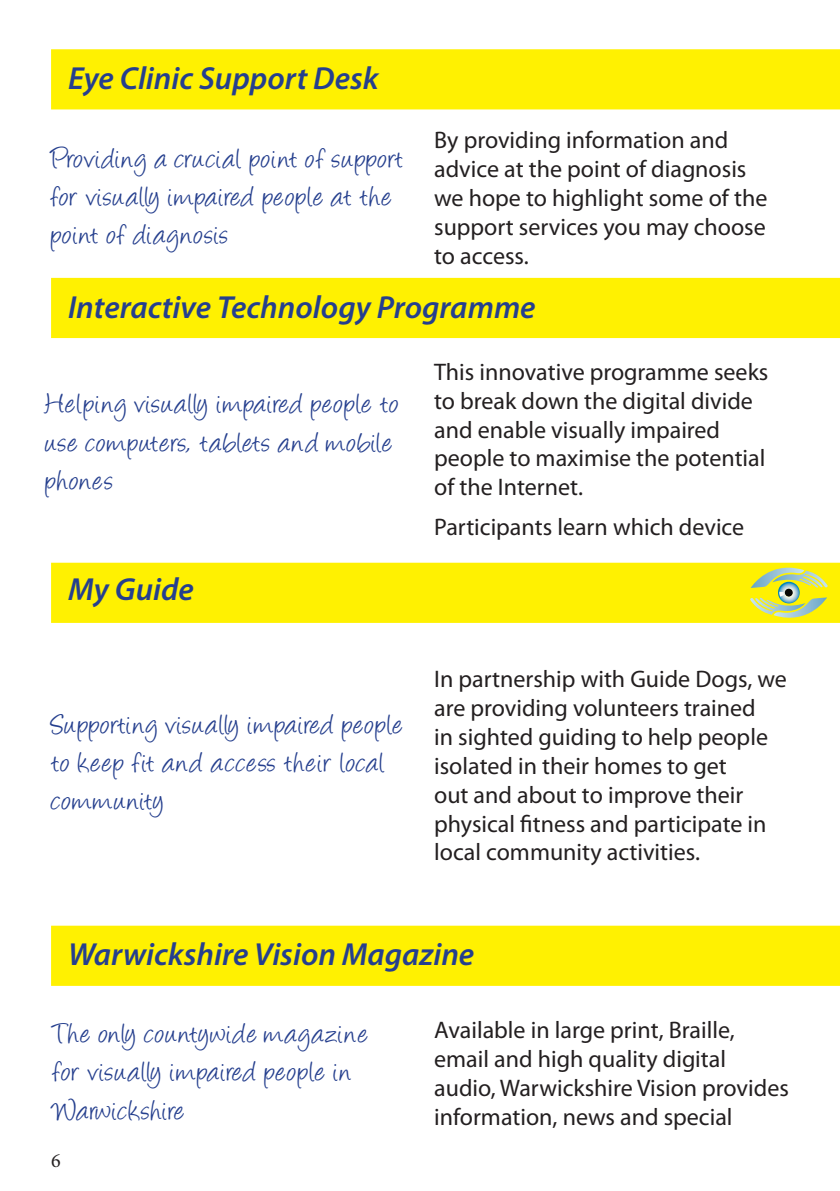
<style>
.page{position:relative;width:840px;height:1191px;background:#fff}
.page>*{position:absolute;margin:0;border:0;box-sizing:border-box;transform-origin:0 0}
.quote_box_text{font:32px/38.4px "Angelina";letter-spacing:.04em;color:#253f8e}
.t1{font:italic 600 32px "Myriad Pro";color:#253f8e}
.body{font:24px/28.8px "Myriad Pro";color:#231f20}
.t2{font:20px "Minion Pro";color:#231f20}
</style>
<div class="page">
<div style="left:51px;top:49px;width:788px;height:60px;background:#fff101"></div>
<div style="left:51px;top:278px;width:788px;height:60px;background:#fff101"></div>
<div style="left:51px;top:563px;width:788px;height:60px;background:#fff101"></div>
<svg style="left:749px;top:567px;width:78px;height:56px"></svg>
<div style="left:51px;top:925px;width:788px;height:61px;background:#fff101"></div>
<p class="t1" style="left:68px;top:58px;width:312px">Eye Clinic Support Desk</p>
<p class="quote_box_text" style="left:51px;top:142px;width:353px">Providing a crucial point of support for visually impaired people at the point of diagnosis</p>
<p class="body" style="left:434px;top:126px;width:334px">By providing information and advice at the point of diagnosis we hope to highlight some of the support services you may choose to access.</p>
<p class="t1" style="left:68px;top:286px;width:469px">Interactive Technology Programme</p>
<p class="quote_box_text" style="left:45px;top:388px;width:355px">Helping visually impaired people to use computers, tablets and mobile phones</p>
<p class="t1" style="left:68px;top:568px;width:127px">My Guide</p>
<p class="quote_box_text" style="left:51px;top:708px;width:353px">Supporting visually impaired people to keep fit and access their local community</p>
<p class="body" style="left:434px;top:357px;width:335px">This innovative programme seeks to break down the digital divide and enable visually impaired people to maximise the potential of the Internet.</p>
<p class="body" style="left:434px;top:512px;width:311px">Participants learn which device</p>
<p class="body" style="left:434px;top:664px;width:354px">In partnership with Guide Dogs, we are providing volunteers trained<br>in sighted guiding to help people isolated in their homes to get<br>out and about to improve their physical fitness and participate in local community activities.</p>
<p class="t1" style="left:68px;top:934px;width:407px">Warwickshire Vision Magazine</p>
<p class="quote_box_text" style="left:53px;top:1017px;width:316px">The only countywide magazine for visually impaired people in<br>Warwickshire</p>
<p class="body" style="left:434px;top:1015px;width:356px">Available in large print, Braille, email and high quality digital audio, Warwickshire Vision provides information, news and special</p>
<p class="t2" style="left:51px;top:1147px;width:11px">6</p>
</div>
